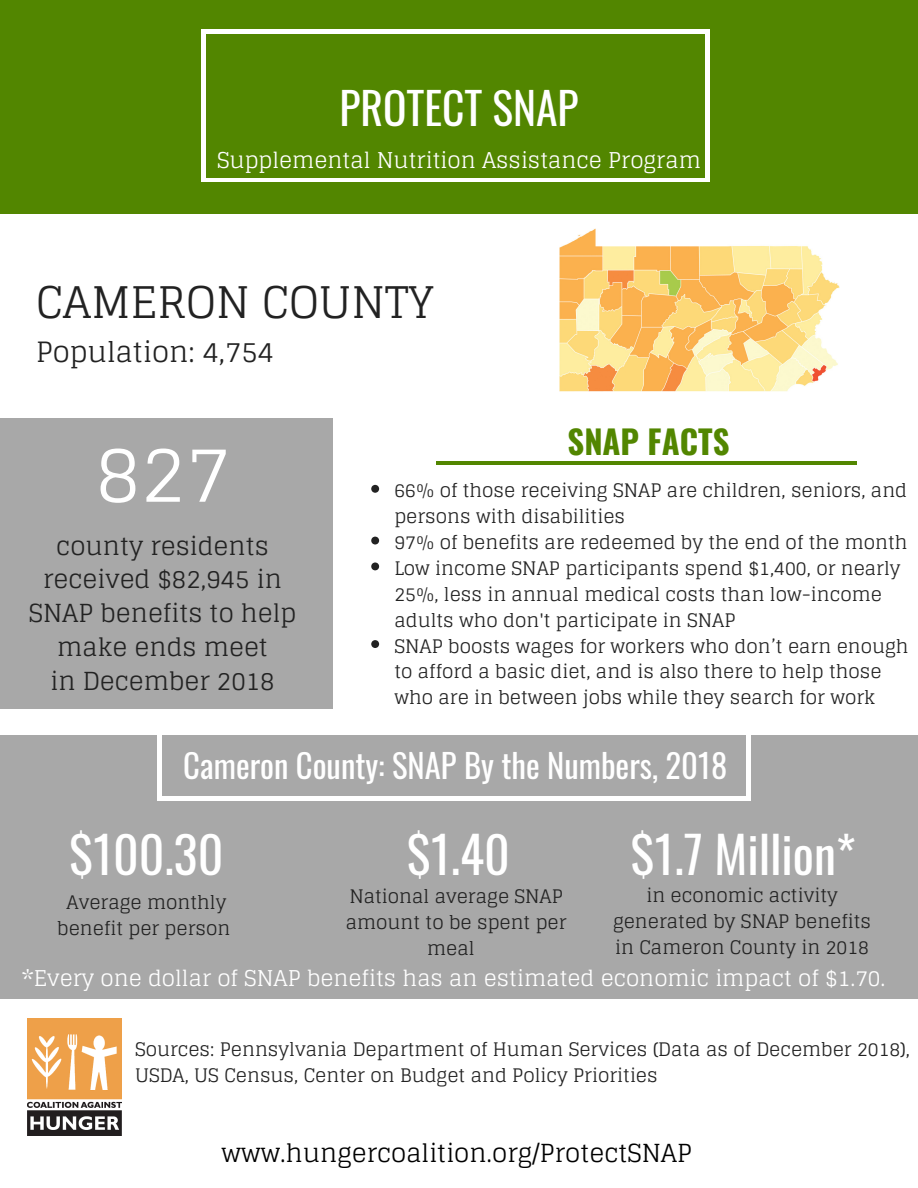
<style>
.page{position:relative;width:918px;height:1188px;background:#fff}
.page>*{position:absolute;margin:0;border:0;box-sizing:border-box;transform-origin:0 0}
.t1{font:77.85px "Glegoo";color:#fff}
.t2{font:49.8px "Oswald";color:#fff}
.t3{font:43.65px "Glegoo";color:#222}
.t4{font:43.65px "Oswald";color:#fff}
.t5{font:32.7px "Oswald";color:#fff}
.t6{font:700 32.7px "Oswald";color:#528600}
.t7{font:28.05px "Glegoo";color:#222}
.t8{font:24.9px/33.8px "Glegoo";color:#222;text-align:center}
.t9{font:24.9px "Glegoo";color:#000}
.t10{font:21.75px "Glegoo";color:#fff}
.t11{font:18.75px/25.8px "Glegoo";color:#222;text-align:center}
</style>
<div class="page">
<img style="left:559px;top:228px;width:280px;height:164px">
<div style="left:0;top:0;width:918px;height:214px;background:#528600"></div>
<svg style="left:706px;top:178px;width:4px;height:4px"></svg>
<hr style="left:202px;top:33px;width:4px;height:145px;background:#fff">
<svg style="left:202px;top:178px;width:3px;height:4px"></svg>
<hr style="left:706px;top:33px;width:4px;height:145px;background:#fff">
<hr style="left:205px;top:178px;width:501px;height:4px;background:#fff">
<svg style="left:706px;top:29px;width:4px;height:4px"></svg>
<svg style="left:202px;top:29px;width:3px;height:4px"></svg>
<div style="left:205px;top:29px;width:501px;height:5px;background:#fff"></div>
<div style="left:0;top:418px;width:333px;height:291px;background:#a8a8a8"></div>
<hr style="left:436px;top:461px;width:420px;height:4px;background:#528600">
<svg style="left:371px;top:485px;width:8px;height:8px"></svg>
<svg style="left:371px;top:537px;width:8px;height:7px"></svg>
<svg style="left:371px;top:562px;width:8px;height:8px"></svg>
<svg style="left:371px;top:640px;width:8px;height:8px"></svg>
<div style="left:0;top:736px;width:918px;height:263px;background:#a8a8a8"></div>
<img style="left:27px;top:1018px;width:95px;height:117px">
<svg style="left:746px;top:797px;width:4px;height:4px"></svg>
<hr style="left:158px;top:732px;width:4px;height:65px;background:#fff">
<svg style="left:158px;top:797px;width:4px;height:4px"></svg>
<hr style="left:746px;top:732px;width:4px;height:65px;background:#fff">
<hr style="left:162px;top:797px;width:584px;height:4px;background:#fff">
<h3 class="t4" style="left:340px;top:74px;width:241px">PROTECT SNAP</h3>
<p class="t10" style="left:217px;top:147px;width:485px">Supplemental Nutrition Assistance Program</p>
<h3 class="t3" style="left:36px;top:278px;width:399px">CAMERON COUNTY</h3>
<h3 class="t7" style="left:36px;top:336px;width:240px">Population: 4,754</h3>
<h1 class="t1" style="left:95px;top:429px;width:137px">827</h1>
<h3 class="t8" style="left:29px;top:529px;width:269px">county residents received $82,945 in<br>SNAP benefits to help make ends meet<br>in December 2018</h3>
<h3 class="t6" style="left:568px;top:415px;width:163px">SNAP FACTS</h3>
<p class="t11" style="left:394px;top:478px;width:516px;text-align:left">66% of those receiving SNAP are children, seniors, and persons with disabilities<br>97% of benefits are redeemed by the end of the month Low income SNAP participants spend $1,400, or nearly 25%, less in annual medical costs than low-income adults who don't participate in SNAP<br>SNAP boosts wages for workers who don’t earn enough to afford a basic diet, and is also there to help those who are in between jobs while they search for work</p>
<h3 class="t5" style="left:183px;top:739px;width:546px">Cameron County: SNAP By the Numbers, 2018</h3>
<h2 class="t2" style="left:69px;top:816px;width:156px">$100.30</h2>
<p class="t11" style="left:57px;top:890px;width:175px">Average monthly benefit per person</p>
<h2 class="t2" style="left:407px;top:816px;width:105px">$1.40</h2>
<p class="t11" style="left:346px;top:884px;width:222px">National average SNAP amount to be spent per meal</p>
<h2 class="t2" style="left:630px;top:816px;width:227px">$1.7 Million*</h2>
<p class="t11" style="left:613px;top:883px;width:260px">in economic activity generated by SNAP benefits in Cameron County in 2018</p>
<p class="t10" style="left:22px;top:965px;width:865px">*Every one dollar of SNAP benefits has an estimated economic impact of $1.70.</p>
<p class="t11" style="left:135px;top:1037px;width:777px;text-align:left">Sources: Pennsylvania Department of Human Services (Data as of December 2018),<br>USDA, US Census, Center on Budget and Policy Priorities</p>
<h3 class="t9" style="left:222px;top:1139px;width:472px">www.hungercoalition.org/ProtectSNAP</h3>
</div>
